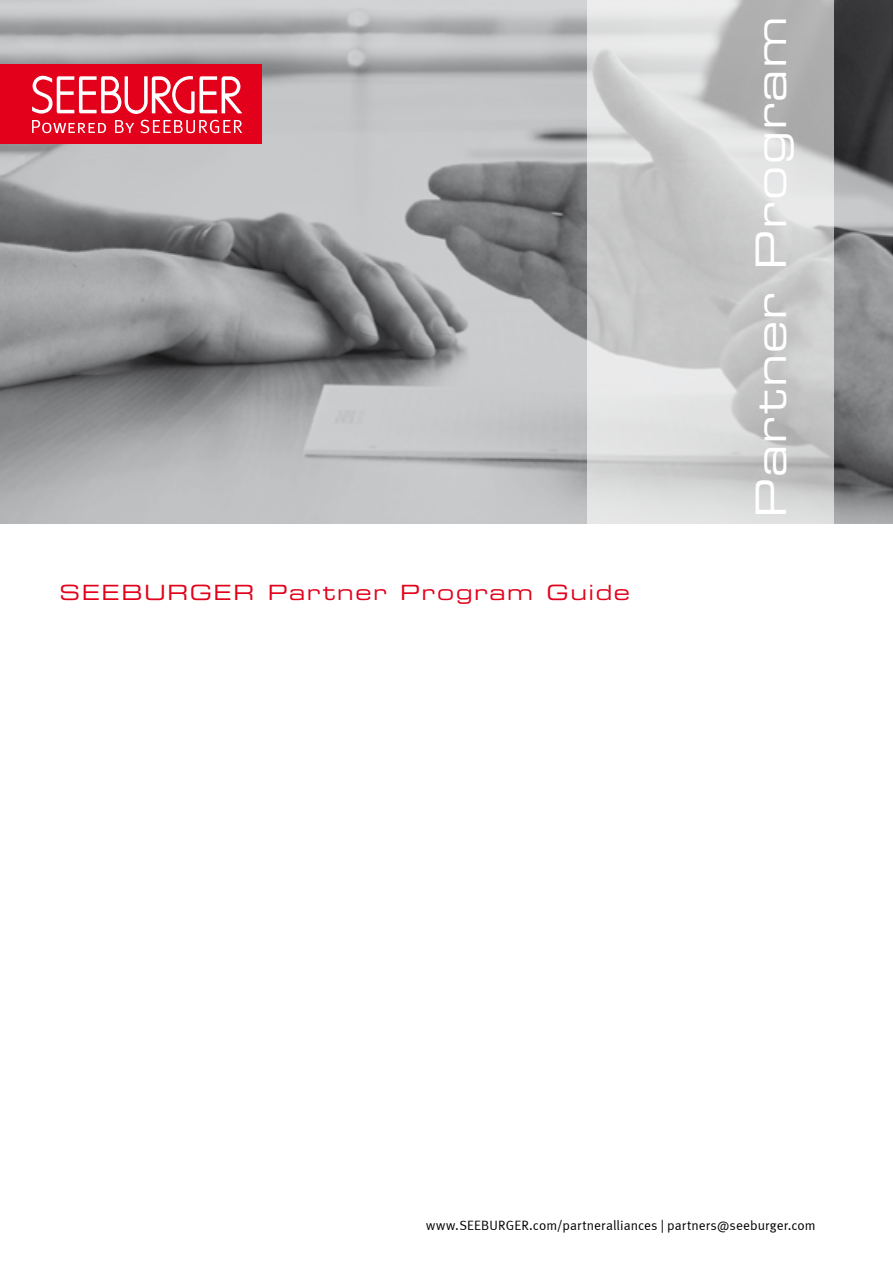
<style>
.page{position:relative;width:893px;height:1263px;background:#fff}
.page>*{position:absolute;margin:0;border:0;box-sizing:border-box;transform-origin:0 0}
.t1{font:42px "Eurostile LTCE Extended Two";letter-spacing:.03em;color:#fff}
.t2{font:21px "Eurostile LTCE Extended Two";letter-spacing:.08em;color:#e2001a}
.t3{font:13.5px "Meta Normal LF";letter-spacing:.01em;color:#000}
</style>
<div class="page">
<img style="left:0;top:0;width:893px;height:523px">
<div style="left:0;top:64px;width:261px;height:80px;background:#e2001a"></div>
<svg style="left:32px;top:76px;width:210px;height:38px"></svg>
<svg style="left:32px;top:120px;width:74px;height:13px"></svg>
<svg style="left:115px;top:120px;width:19px;height:13px"></svg>
<svg style="left:140px;top:120px;width:102px;height:13px"></svg>
<svg style="left:587px;top:0;width:246px;height:523px;background:#cdcdce"></svg>
<h2 class="t2" style="left:60px;top:578px;width:572px">SEEBURGER Partner Program Guide</h2>
<h1 class="t1" style="left:742px;top:518px;width:503px;rotate:-90deg">Partner Program</h1>
<p class="t3" style="left:426px;top:1217px;width:391px">www.SEEBURGER.com/partneralliances | partners@seeburger.com</p>
</div>
